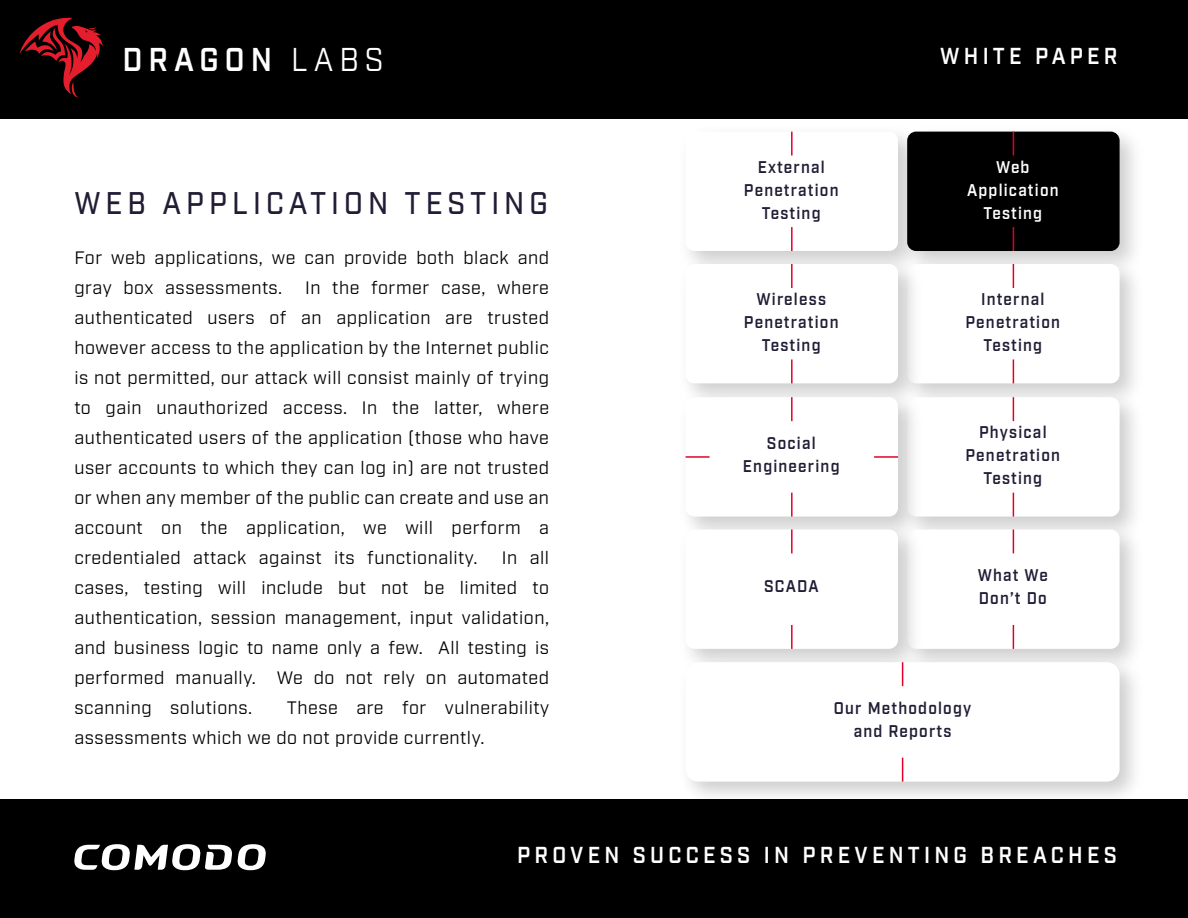
<style>
.page{position:relative;width:1188px;height:918px;background:#fff}
.page>*{position:absolute;margin:0;border:0;box-sizing:border-box;transform-origin:0 0}
.t1{font:600 33px "Industry";letter-spacing:.2em;color:#fff;scale:.91 1}
.t2{font:500 31.35px "Industry";letter-spacing:.175em;color:#221c35;scale:.91 1}
.t3{font:600 23.1px "Industry";letter-spacing:.2em;color:#fff;scale:.91 1}
.t4{font:18px/30px "Industry";letter-spacing:.03em;color:#000}
.t5{font:600 16.95px/23.1px "Industry";letter-spacing:.08em;color:#221c35;text-align:center;scale:.91 1}
.t6{font:600 16.95px/23.1px "Industry";letter-spacing:.08em;color:#fff;text-align:center;scale:.91 1}
.s1{font-weight:400}
</style>
<div class="page">
<img style="left:930px;top:118px;width:222px;height:132px">
<div style="left:907px;top:132px;width:213px;height:119px;background:#000;border-radius:9px"></div>
<svg style="left:1013px;top:132px;width:1px;height:24px"></svg>
<svg style="left:1013px;top:227px;width:1px;height:23px"></svg>
<img style="left:930px;top:250px;width:205px;height:133px">
<div style="left:907px;top:264px;width:213px;height:119px;background:#fff;border-radius:9px"></div>
<svg style="left:1013px;top:264px;width:1px;height:24px"></svg>
<svg style="left:1013px;top:359px;width:1px;height:24px"></svg>
<svg style="left:1013px;top:397px;width:1px;height:24px"></svg>
<svg style="left:1013px;top:493px;width:1px;height:23px"></svg>
<img style="left:930px;top:516px;width:208px;height:132px">
<div style="left:907px;top:529px;width:213px;height:120px;background:#fff;border-radius:9px"></div>
<svg style="left:1013px;top:529px;width:1px;height:24px"></svg>
<svg style="left:1013px;top:625px;width:1px;height:23px"></svg>
<img style="left:672px;top:118px;width:258px;height:132px">
<div style="left:686px;top:132px;width:212px;height:119px;background:#fff;border-radius:9px"></div>
<hr style="left:791px;top:132px;width:2px;height:24px;background:#e2002b">
<hr style="left:791px;top:227px;width:2px;height:24px;background:#e2002b">
<img style="left:689px;top:250px;width:241px;height:133px">
<div style="left:686px;top:264px;width:212px;height:119px;background:#fff;border-radius:9px"></div>
<hr style="left:791px;top:264px;width:2px;height:24px;background:#e2002b">
<hr style="left:791px;top:359px;width:2px;height:24px;background:#e2002b">
<div style="left:686px;top:397px;width:212px;height:120px;background:#fff;border-radius:9px"></div>
<hr style="left:791px;top:397px;width:2px;height:24px;background:#e2002b">
<hr style="left:791px;top:493px;width:2px;height:24px;background:#e2002b">
<hr style="left:874px;top:456px;width:24px;height:2px;background:#e2002b">
<hr style="left:686px;top:456px;width:24px;height:2px;background:#e2002b">
<img style="left:689px;top:516px;width:241px;height:132px">
<div style="left:686px;top:529px;width:212px;height:120px;background:#fff;border-radius:9px"></div>
<hr style="left:791px;top:529px;width:2px;height:24px;background:#e2002b">
<hr style="left:791px;top:625px;width:2px;height:24px;background:#e2002b">
<img style="left:672px;top:648px;width:480px;height:152px">
<div style="left:686px;top:662px;width:434px;height:120px;background:#fff;border-radius:13px"></div>
<svg style="left:902px;top:662px;width:1px;height:24px"></svg>
<svg style="left:902px;top:758px;width:1px;height:24px"></svg>
<div style="left:0;top:0;width:1188px;height:118px;background:#000"></div>
<div style="left:0;top:800px;width:1188px;height:118px;background:#000"></div>
<svg style="left:74px;top:844px;width:192px;height:26px"></svg>
<svg style="left:20px;top:17px;width:83px;height:81px"></svg>
<h1 class="t1" style="left:123px;top:40px;width:288px">DRAGON <span class="s1">LABS</span></h1>
<p class="t3" style="left:940px;top:42px;width:196px">WHITE PAPER</p>
<h2 class="t2" style="left:74px;top:185px;width:522px">WEB APPLICATION TESTING</h2>
<p class="t4" style="left:74px;top:243px;width:476px">For web applications, we can provide both black and gray box assessments.</p>
<p class="t4" style="left:74px;top:273px;width:476px;text-align:justify;text-indent:231px">In the former case, where authenticated users of an application are trusted however access to the application by the Internet public is not permitted, our attack will consist mainly of trying to gain unauthorized access. In the latter, where authenticated users of the application (those who have user accounts to which they can log in) are not trusted or when any member of the public can create and use an account on the application, we will perform a credentialed attack against its functionality.</p>
<p class="t4" style="left:74px;top:543px;width:476px;text-align:justify;text-indent:427px">In all cases, testing will include but not be limited to authentication, session management, input validation, and business logic to name only a few. All testing is performed manually. We do not rely on automated scanning solutions.</p>
<p class="t4" style="left:74px;top:693px;width:476px;text-indent:212px">These are for vulnerability assessments which we do not provide currently.</p>
<p class="t5" style="left:744px;top:156px;width:105px">External<br>Penetration<br>Testing</p>
<p class="t5" style="left:744px;top:288px;width:105px">Wireless<br>Penetration<br>Testing</p>
<p class="t5" style="left:743px;top:432px;width:108px">Social<br>Engineering</p>
<p class="t5" style="left:764px;top:575px;width:61px">SCADA</p>
<p class="t6" style="left:967px;top:156px;width:102px">Web<br>Application<br>Testing</p>
<p class="t5" style="left:966px;top:288px;width:105px">Internal<br>Penetration<br>Testing</p>
<p class="t5" style="left:966px;top:421px;width:105px">Physical<br>Penetration<br>Testing</p>
<p class="t5" style="left:978px;top:564px;width:78px;text-align:left">What We<br>Don’t Do</p>
<p class="t5" style="left:834px;top:697px;width:153px">Our Methodology and Reports</p>
<p class="t3" style="left:517px;top:842px;width:661px">PROVEN SUCCESS IN PREVENTING BREACHES</p>
</div>
